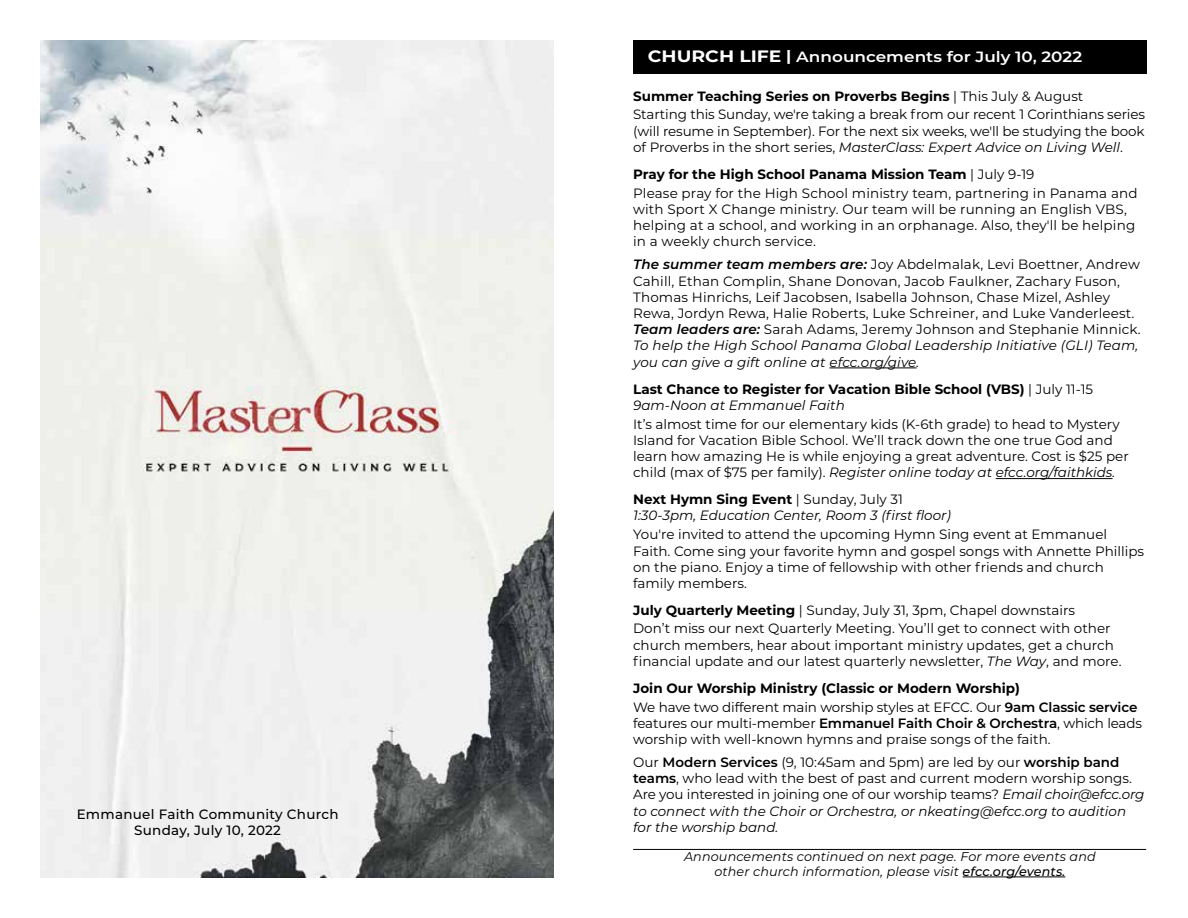
<style>
.page{position:relative;width:1188px;height:918px;background:#fff}
.page>*{position:absolute;margin:0;border:0;box-sizing:border-box;transform-origin:0 0}
.t1{font:600 14.85px "Montserrat";color:#fff;scale:1.14 1}
.t2{font:13.5px/16.2px "Montserrat";color:#000}
.t3{font:700 13.5px/16.2px "Montserrat";color:#000}
.t4{font:italic 13.5px/16.2px "Montserrat";color:#000}
.t5{font:500 13.5px/16.2px "Montserrat";letter-spacing:.02em;color:#000;text-align:center}
.t6{font:italic 12.75px/14.2px "Montserrat";letter-spacing:.01em;color:#000;text-align:center}
.s1{font-weight:700;font-size:16.5px}
.s2{font-weight:700}
.s3{font-style:italic}
.s4{font-weight:600;font-style:italic}
.s5{font-weight:400}
.s6{font-weight:400;font-style:italic}
.s7{font-weight:700;font-style:normal}
.s8{font-style:normal}
.s9{font-weight:600}
.s10{font-weight:500}
</style>
<div class="page">
<hr style="left:633px;top:849px;width:513px;height:1px;background:#000">
<hr style="left:963px;top:877px;width:102px;height:1px;background:#000">
<hr style="left:829px;top:368px;width:88px;height:1px;background:#000">
<hr style="left:996px;top:478px;width:117px;height:1px;background:#000">
<div style="left:633px;top:40px;width:513px;height:34px;background:#000"></div>
<img style="left:40px;top:40px;width:514px;height:837px">
<p class="t5" style="left:77px;top:805px;width:263px">Emmanuel Faith Community Church<br>Sunday, July 10, 2022</p>
<p class="t1" style="left:648px;top:46px;width:382px"><span class="s1">CHURCH LIFE</span> <span class="s2">|</span> Announcements for July 10, 2022</p>
<p class="t2" style="left:633px;top:86px;width:513px;line-height:18.9px"><span class="s2">Summer Teaching Series on Proverbs Begins</span> | This July &amp; August<br>Starting this Sunday, we're taking a break from our recent 1 Corinthians series</p>
<p class="t2" style="left:633px;top:122px;width:513px">(will resume in September). For the next six weeks, we'll be studying the book of Proverbs in the short series, <span class="s3">MasterClass: Expert Advice on Living Well</span>.</p>
<p class="t2" style="left:633px;top:164px;width:506px;line-height:18.9px"><span class="s2">Pray for the High School Panama Mission Team</span> | July 9-19<br>Please pray for the High School ministry team, partnering in Panama and</p>
<p class="t2" style="left:633px;top:201px;width:504px">with Sport X Change ministry. Our team will be running an English VBS, helping at a school, and working in an orphanage. Also, they'll be helping in a weekly church service.</p>
<p class="t2" style="left:633px;top:256px;width:509px"><span class="s4">The summer team members are:</span> Joy Abdelmalak, Levi Boettner, Andrew Cahill, Ethan Complin, Shane Donovan, Jacob Faulkner, Zachary Fuson, Thomas Hinrichs, Leif Jacobsen, Isabella Johnson, Chase Mizel, Ashley Rewa, Jordyn Rewa, Halie Roberts, Luke Schreiner, and Luke Vanderleest.<br><span class="s4">Team leaders are:</span> Sarah Adams, Jeremy Johnson and Stephanie Minnick.<br><span class="s3">To help the High School Panama Global Leadership Initiative (GLI) Team, you can give a gift online at efcc.org/give.</span></p>
<p class="t3" style="left:633px;top:380px;width:462px">Last Chance to Register for Vacation Bible School (VBS) <span class="s5">| July 11-15<br></span><span class="s6">9am-Noon at Emmanuel Faith</span></p>
<p class="t2" style="left:633px;top:415px;width:497px">It’s almost time for our elementary kids (K-6th grade) to head to Mystery Island for Vacation Bible School. We’ll track down the one true God and learn how amazing He is while enjoying a great adventure. Cost is $25 per child (max of $75 per family). <span class="s3">Register online today at efcc.org/faithkids.</span></p>
<p class="t4" style="left:633px;top:491px;width:319px"><span class="s7">Next Hymn Sing Event</span> <span class="s8">| Sunday, July 31<br></span>1:30-3pm, Education Center, Room 3 (first floor)</p>
<p class="t2" style="left:633px;top:526px;width:512px">You're invited to attend the upcoming Hymn Sing event at Emmanuel Faith. Come sing your favorite hymn and gospel songs with Annette Phillips on the piano. Enjoy a time of fellowship with other friends and church family members.</p>
<p class="t2" style="left:633px;top:601px;width:479px;line-height:18.3px"><span class="s2">July Quarterly Meeting</span> | Sunday, July 31, 3pm, Chapel downstairs<br>Don’t miss our next Quarterly Meeting. You’ll get to connect with other</p>
<p class="t2" style="left:633px;top:636px;width:490px">church members, hear about important ministry updates, get a church financial update and our latest quarterly newsletter, <span class="s3">The Way</span>, and more.</p>
<p class="t3" style="left:633px;top:678px;width:506px;line-height:18.9px">Join Our Worship Ministry (Classic or Modern Worship)<br><span class="s5">We have two different main worship styles at EFCC. Our</span> <span class="s9">9am Classic service</span></p>
<p class="t2" style="left:633px;top:714px;width:510px">features our multi-member <span class="s9">Emmanuel Faith Choir &amp; Orchestra</span>, which leads worship with well-known hymns and praise songs of the faith.</p>
<p class="t2" style="left:633px;top:754px;width:513px">Our <span class="s9">Modern Services</span> (9, 10:45am and 5pm) are led by our <span class="s9">worship band teams</span>, who lead with the best of past and current modern worship songs.<br>Are you interested in joining one of our worship teams? <span class="s3">Email choir@efcc.org to connect with the Choir or Orchestra, or nkeating@efcc.org to audition for the worship band.</span></p>
<p class="t6" style="left:684px;top:849px;width:413px">Announcements continued on next page. For more events and other church information, please visit <span class="s10">efcc.org/events.</span></p>
</div>
